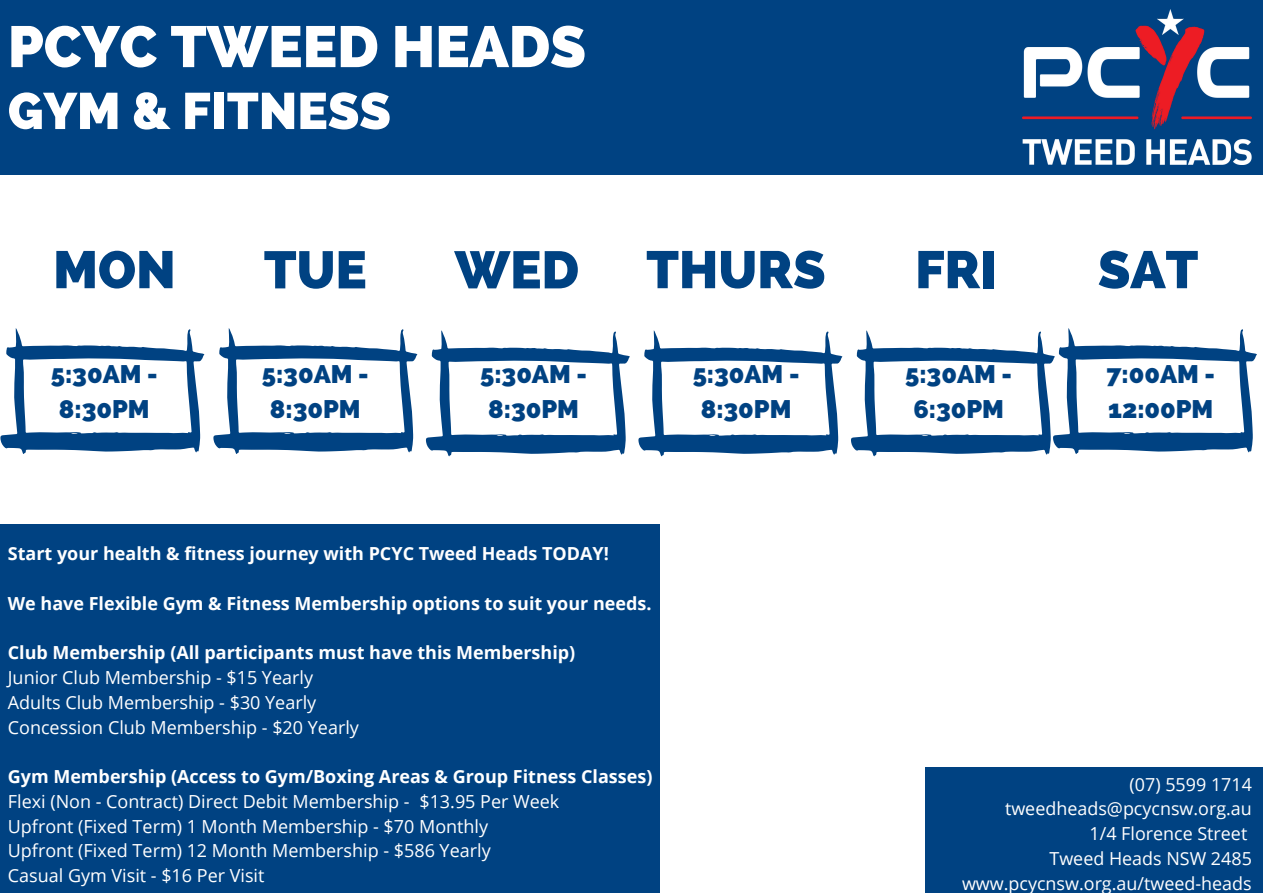
<style>
.page{position:relative;width:1263px;height:894px;background:#fff}
.page>*{position:absolute;margin:0;border:0;box-sizing:border-box;transform-origin:0 0}
.t1{font:800 57.9px "Raleway";color:#fff}
.t2{font:800 52.5px "Raleway";color:#004282}
.t3{font:800 51.15px "Raleway";color:#fff}
.t4{font:800 25.5px/34.8px "Raleway";color:#004282;text-align:center}
.t5{font:18px/24.8px "Open Sans";color:#fff}
.t6{font:700 18px "Open Sans";color:#fff}
.t7{font:17.85px/24.8px "Open Sans";color:#fff;text-align:right}
</style>
<div class="page">
<div style="left:0;top:0;width:1263px;height:174px;background:#004282"></div>
<svg style="left:0;top:328px;width:204px;height:126px"></svg>
<svg style="left:213px;top:328px;width:204px;height:126px"></svg>
<svg style="left:426px;top:330px;width:204px;height:126px"></svg>
<svg style="left:638px;top:330px;width:204px;height:126px"></svg>
<svg style="left:851px;top:328px;width:406px;height:128px"></svg>
<div style="left:925px;top:767px;width:337px;height:125px;background:#004282"></div>
<img style="left:1022px;top:10px;width:230px;height:155px">
<div style="left:0;top:524px;width:659px;height:368px;background:#004282"></div>
<h1 class="t1" style="left:8px;top:13px;width:580px">PCYC TWEED HEADS</h1>
<h3 class="t3" style="left:8px;top:81px;width:385px">GYM &amp; FITNESS</h3>
<h2 class="t2" style="left:53px;top:239px;width:124px">MON</h2>
<h2 class="t2" style="left:264px;top:239px;width:104px">TUE</h2>
<h2 class="t2" style="left:455px;top:239px;width:126px">WED</h2>
<h2 class="t2" style="left:646px;top:239px;width:181px">THURS</h2>
<h2 class="t2" style="left:915px;top:239px;width:83px">FRI</h2>
<h2 class="t2" style="left:1098px;top:239px;width:102px">SAT</h2>
<h3 class="t4" style="left:51px;top:356px;width:108px">5:30AM -<br>8:30PM</h3>
<h3 class="t4" style="left:262px;top:356px;width:108px">5:30AM -<br>8:30PM</h3>
<h3 class="t4" style="left:480px;top:356px;width:108px">5:30AM -<br>8:30PM</h3>
<h3 class="t4" style="left:693px;top:356px;width:108px">5:30AM -<br>8:30PM</h3>
<h3 class="t4" style="left:905px;top:356px;width:108px">5:30AM -<br>6:30PM</h3>
<h3 class="t4" style="left:1106px;top:356px;width:110px;text-align:left">7:00AM -<br>12:00PM</h3>
<p class="t6" style="left:8px;top:541px;width:603px">Start your health &amp; fitness journey with PCYC Tweed Heads TODAY!</p>
<p class="t6" style="left:8px;top:590px;width:645px">We have Flexible Gym &amp; Fitness Membership options to suit your needs.</p>
<p class="t6" style="left:8px;top:640px;width:569px">Club Membership (All participants must have this Membership)</p>
<p class="t5" style="left:8px;top:664px;width:353px">Junior Club Membership - $15 Yearly<br>Adults Club Membership - $30 Yearly<br>Concession Club Membership - $20 Yearly</p>
<p class="t6" style="left:8px;top:763px;width:646px">Gym Membership (Access to Gym/Boxing Areas &amp; Group Fitness Classes)</p>
<p class="t5" style="left:8px;top:788px;width:553px">Flexi (Non - Contract) Direct Debit Membership - $13.95 Per Week Upfront (Fixed Term) 1 Month Membership - $70 Monthly<br>Upfront (Fixed Term) 12 Month Membership - $586 Yearly<br>Casual Gym Visit - $16 Per Visit</p>
<p class="t7" style="left:962px;top:771px;width:291px">(07) 5599 1714 tweedheads@pcycnsw.org.au<br>1/4 Florence Street<br>Tweed Heads NSW 2485 www.pcycnsw.org.au/tweed-heads</p>
</div>
